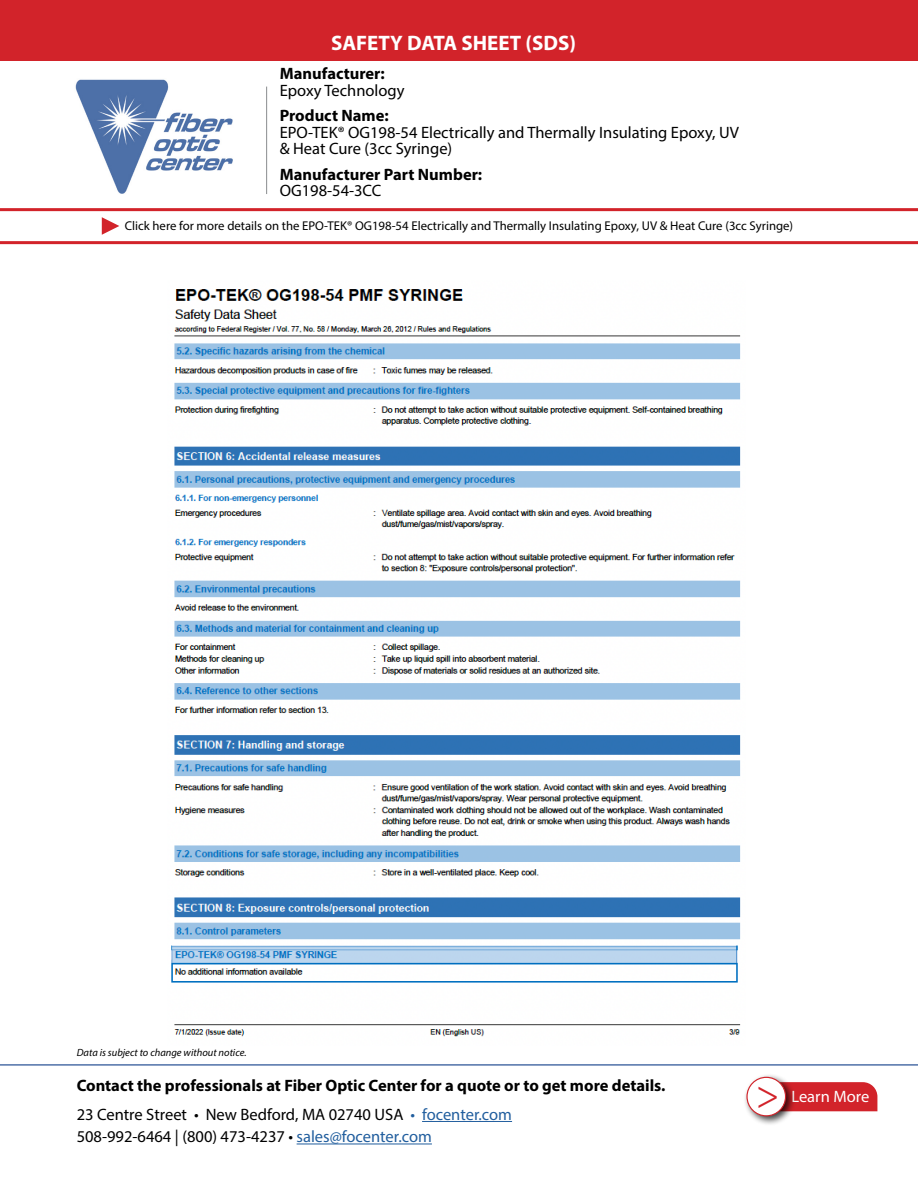
<style>
.page{position:relative;width:918px;height:1188px;background:#fff}
.page>*{position:absolute;margin:0;border:0;box-sizing:border-box;transform-origin:0 0}
.t1{font:42px "Minion Pro";color:#d2232a}
.t2{font:700 21px "Myriad Pro";color:#fff}
.t3{font:16.5px/16.5px "Myriad Pro";color:#000}
.t4{font:700 16.5px "Myriad Pro";color:#000}
.t5{font:16.5px "Myriad Pro";color:#fff}
.t6{font:12.75px "Myriad Pro";color:#000}
.t7{font:italic 10.5px "Myriad Pro";color:#000}
.s1{font-weight:700}
.s2{color:#215e9e}
</style>
<div class="page">
<hr style="left:422px;top:1121px;width:90px;height:1px;background:#215e9e">
<hr style="left:297px;top:1144px;width:135px;height:1px;background:#215e9e">
<hr style="left:0;top:1064px;width:918px;height:2px;background:#4f70a8">
<img style="left:75px;top:79px;width:158px;height:115px">
<hr style="left:266px;top:87px;width:1px;height:107px;background:#8a8c8e">
<div style="left:796px;top:1082px;width:81px;height:29px;background:#d2232a"></div>
<div style="left:743px;top:1074px;width:53px;height:52px;background:#000;opacity:.75"></div>
<div style="left:747px;top:1077px;width:39px;height:39px;background:#fff;border-radius:50%"></div>
<div style="left:746px;top:1077px;width:40px;height:39px;border:1px solid #d2232a;border-radius:50%"></div>
<hr style="left:0;top:241px;width:918px;height:3px;background:#d2232a">
<hr style="left:0;top:208px;width:918px;height:3px;background:#d2232a">
<svg style="left:102px;top:217px;width:17px;height:18px"></svg>
<div style="left:0;top:0;width:918px;height:60px;background:#d2232a"></div>
<img style="left:171px;top:289px;width:570px;height:748px">
<p class="t2" style="left:331px;top:29px;width:246px">SAFETY DATA SHEET (SDS)</p>
<p class="t3" style="left:280px;top:65px;width:126px"><span class="s1">Manufacturer:<br></span>Epoxy Technology</p>
<p class="t3" style="left:280px;top:107px;width:461px"><span class="s1">Product Name:<br></span>EPO-TEK® OG198-54 Electrically and Thermally Insulating Epoxy, UV</p>
<p class="t3" style="left:280px;top:140px;width:174px">&amp; Heat Cure (3cc Syringe)</p>
<p class="t4" style="left:280px;top:163px;width:204px">Manufacturer Part Number:</p>
<p class="t3" style="left:280px;top:182px;width:103px">OG198-54-3CC</p>
<p class="t6" style="left:125px;top:218px;width:670px">Click here for more details on the EPO-TEK® OG198-54 Electrically and Thermally Insulating Epoxy, UV &amp; Heat Cure (3cc Syringe)</p>
<p class="t7" style="left:77px;top:1046px;width:171px">Data is subject to change without notice.</p>
<p class="t4" style="left:77px;top:1074px;width:590px">Contact the professionals at Fiber Optic Center for a quote or to get more details.</p>
<p class="t3" style="left:77px;top:1103px;width:437px;line-height:22.5px">23 Centre Street • New Bedford, MA 02740 USA <span class="s2">• focenter.com<br></span>508-992-6464 | (800) 473-4237 • <span class="s2">sales@focenter.com</span></p>
<p class="t1" style="left:756px;top:1066px;width:25px">&gt;</p>
<p class="t5" style="left:791px;top:1087px;width:79px">Learn More</p>
</div>
